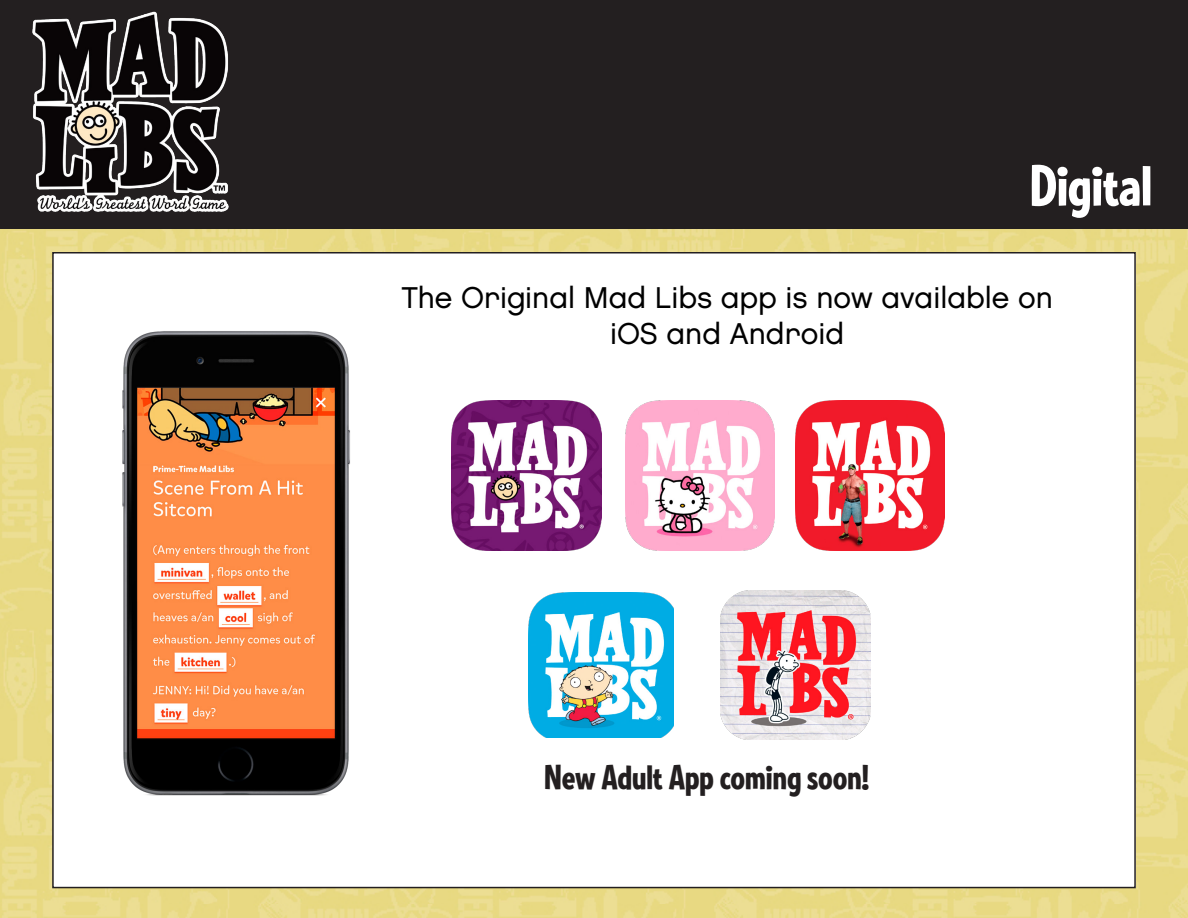
<style>
.page{position:relative;width:1188px;height:918px;background:#fff}
.page>*{position:absolute;margin:0;border:0;box-sizing:border-box;transform-origin:0 0}
.t1{font:57px "Ed Gothic";letter-spacing:-.01em;color:#fff}
.t2{font:34.5px "Ed Gothic";color:#231f20}
.t3{font:30px/36px "Chalet London Nineteen Eighty";color:#000;text-align:center}
</style>
<div class="page">
<img style="left:0;top:229px;width:1188px;height:689px">
<div style="left:0;top:0;width:1188px;height:229px;background:#231f20"></div>
<img style="left:32px;top:11px;width:197px;height:201px">
<div style="left:53px;top:253px;width:1082px;height:635px;background:#fff"></div>
<img style="left:122px;top:331px;width:228px;height:465px">
<img style="left:721px;top:590px;width:149px;height:150px">
<img style="left:529px;top:592px;width:145px;height:145px">
<img style="left:625px;top:401px;width:150px;height:149px">
<img style="left:452px;top:401px;width:149px;height:149px">
<img style="left:796px;top:401px;width:149px;height:149px">
<h1 class="t1" style="left:1030px;top:152px;width:124px">Digital</h1>
<p class="t3" style="left:401px;top:279px;width:653px">The Original Mad Libs app is now available on iOS and Android</p>
<p class="t2" style="left:544px;top:757px;width:326px">New Adult App coming soon!</p>
</div>
